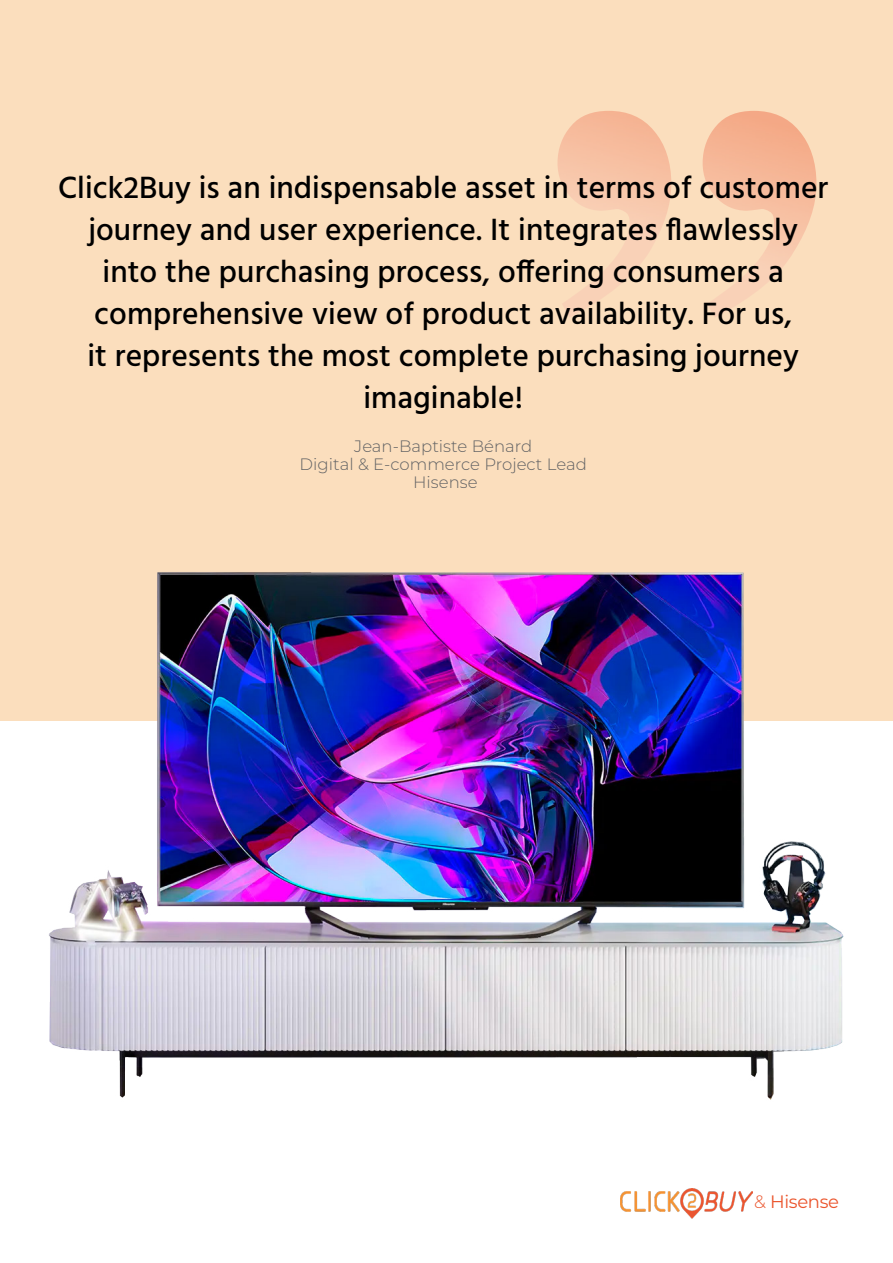
<style>
.page{position:relative;width:893px;height:1263px;background:#fff}
.page>*{position:absolute;margin:0;border:0;box-sizing:border-box;transform-origin:0 0}
.t1{font:500 31.5px/42px "Hind";color:#000;text-align:center}
.t2{font:18px "Montserrat";letter-spacing:-.02em;color:#eb552d}
.t3{font:300 16.5px/18px "Montserrat";color:#616264;text-align:center}
.s1{font-weight:300}
</style>
<div class="page">
<div style="left:0;top:0;width:893px;height:720px;background:#fbdebd"></div>
<img style="left:557px;top:111px;width:259px;height:206px">
<img style="left:0;top:572px;width:893px;height:528px">
<img style="left:620px;top:1189px;width:132px;height:29px">
<p class="t1" style="left:58px;top:168px;width:772px">Click2Buy is an indispensable asset in terms of customer journey and user experience. It integrates flawlessly into the purchasing process, offering consumers a comprehensive view of product availability. For us,<br>it represents the most complete purchasing journey imaginable!</p>
<p class="t3" style="left:300px;top:436px;width:289px">Jean-Baptiste Bénard<br>Digital &amp; E-commerce Project Lead<br>Hisense</p>
<p class="t2" style="left:754px;top:1189px;width:86px"><span class="s1">&amp;</span> Hisense</p>
</div>
